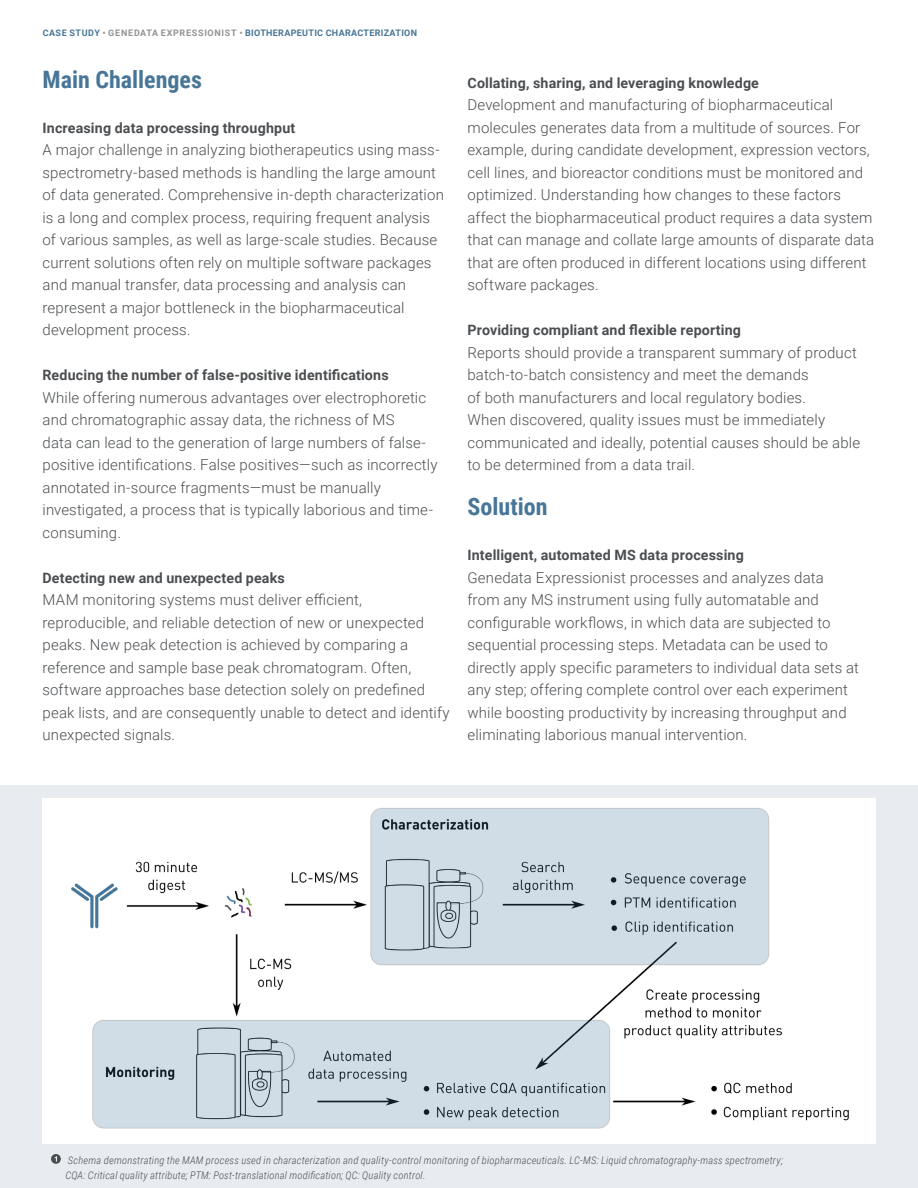
<style>
.page{position:relative;width:918px;height:1188px;background:#fff}
.page>*{position:absolute;margin:0;border:0;box-sizing:border-box;transform-origin:0 0}
._03_Subline_H2{font:700 24px "Roboto Condensed";color:#487698}
._04_Running_TXT{font:300 15px/22.5px "Roboto";letter-spacing:.01em;color:#4b4e51}
._03_Subline_H2-2{font:700 14.25px "Roboto";letter-spacing:.01em;color:#4b4e51}
._06_Caption{font:italic 300 10.5px/15px "Roboto Condensed";letter-spacing:.02em;color:#4b4e51}
.t1{font:700 9px "Roboto";letter-spacing:.035em;color:#487698}
.s1{color:#939395}
</style>
<div class="page">
<div style="left:0;top:785px;width:918px;height:403px;background:#e8ecf1"></div>
<div style="left:43px;top:799px;width:833px;height:345px;background:#fff"></div>
<img style="left:71px;top:808px;width:778px;height:321px">
<svg style="left:51px;top:1154px;width:10px;height:10px"></svg>
<p class="t1" style="left:43px;top:26px;width:376px">CASE STUDY <span class="s1">• GENEDATA EXPRESSIONIST •</span> BIOTHERAPEUTIC CHARACTERIZATION</p>
<p class="_03_Subline_H2" style="left:43px;top:62px;width:161px">Main Challenges</p>
<p class="_03_Subline_H2-2" style="left:43px;top:117px;width:254px">Increasing data processing throughput</p>
<p class="_04_Running_TXT" style="left:43px;top:138px;width:403px">A major challenge in analyzing biotherapeutics using mass&shy;spectrometry-based methods is handling the large amount of data generated. Comprehensive in-depth characterization is a long and complex process, requiring frequent analysis of various samples, as well as large-scale studies. Because current solutions often rely on multiple software packages and manual transfer, data processing and analysis can represent a major bottleneck in the biopharmaceutical development process.</p>
<p class="_03_Subline_H2-2" style="left:43px;top:365px;width:348px">Reducing the number of false-positive identifications</p>
<p class="_04_Running_TXT" style="left:43px;top:385px;width:396px">While offering numerous advantages over electrophoretic and chromatographic assay data, the richness of MS<br>data can lead to the generation of large numbers of false&shy;positive identifications. False positives—such as incorrectly annotated in-source fragments—must be manually investigated, a process that is typically laborious and time&shy;consuming.</p>
<p class="_03_Subline_H2-2" style="left:43px;top:567px;width:244px">Detecting new and unexpected peaks</p>
<p class="_04_Running_TXT" style="left:43px;top:588px;width:409px">MAM monitoring systems must deliver efficient, reproducible, and reliable detection of new or unexpected peaks. New peak detection is achieved by comparing a reference and sample base peak chromatogram. Often, software approaches base detection solely on predefined peak lists, and are consequently unable to detect and identify unexpected signals.</p>
<p class="_03_Subline_H2-2" style="left:468px;top:72px;width:293px">Collating, sharing, and leveraging knowledge</p>
<p class="_04_Running_TXT" style="left:468px;top:93px;width:408px">Development and manufacturing of biopharmaceutical molecules generates data from a multitude of sources. For example, during candidate development, expression vectors, cell lines, and bioreactor conditions must be monitored and optimized. Understanding how changes to these factors affect the biopharmaceutical product requires a data system that can manage and collate large amounts of disparate data that are often produced in different locations using different software packages.</p>
<p class="_03_Subline_H2-2" style="left:468px;top:320px;width:275px">Providing compliant and flexible reporting</p>
<p class="_04_Running_TXT" style="left:468px;top:340px;width:394px">Reports should provide a transparent summary of product batch-to-batch consistency and meet the demands<br>of both manufacturers and local regulatory bodies.<br>When discovered, quality issues must be immediately communicated and ideally, potential causes should be able to be determined from a data trail.</p>
<p class="_03_Subline_H2" style="left:468px;top:490px;width:82px">Solution</p>
<p class="_03_Subline_H2-2" style="left:468px;top:545px;width:278px">Intelligent, automated MS data processing</p>
<p class="_04_Running_TXT" style="left:468px;top:565px;width:393px">Genedata Expressionist processes and analyzes data from any MS instrument using fully automatable and configurable workflows, in which data are subjected to sequential processing steps. Metadata can be used to directly apply specific parameters to individual data sets at any step; offering complete control over each experiment while boosting productivity by increasing throughput and eliminating laborious manual intervention.</p>
<p class="_06_Caption" style="left:66px;top:1152px;width:719px">Schema demonstrating the MAM process used in characterization and quality-control monitoring of biopharmaceuticals. LC-MS: Liquid chromatography-mass spectrometry;<br>CQA: Critical quality attribute; PTM: Post-translational modification; QC: Quality control.</p>
</div>
